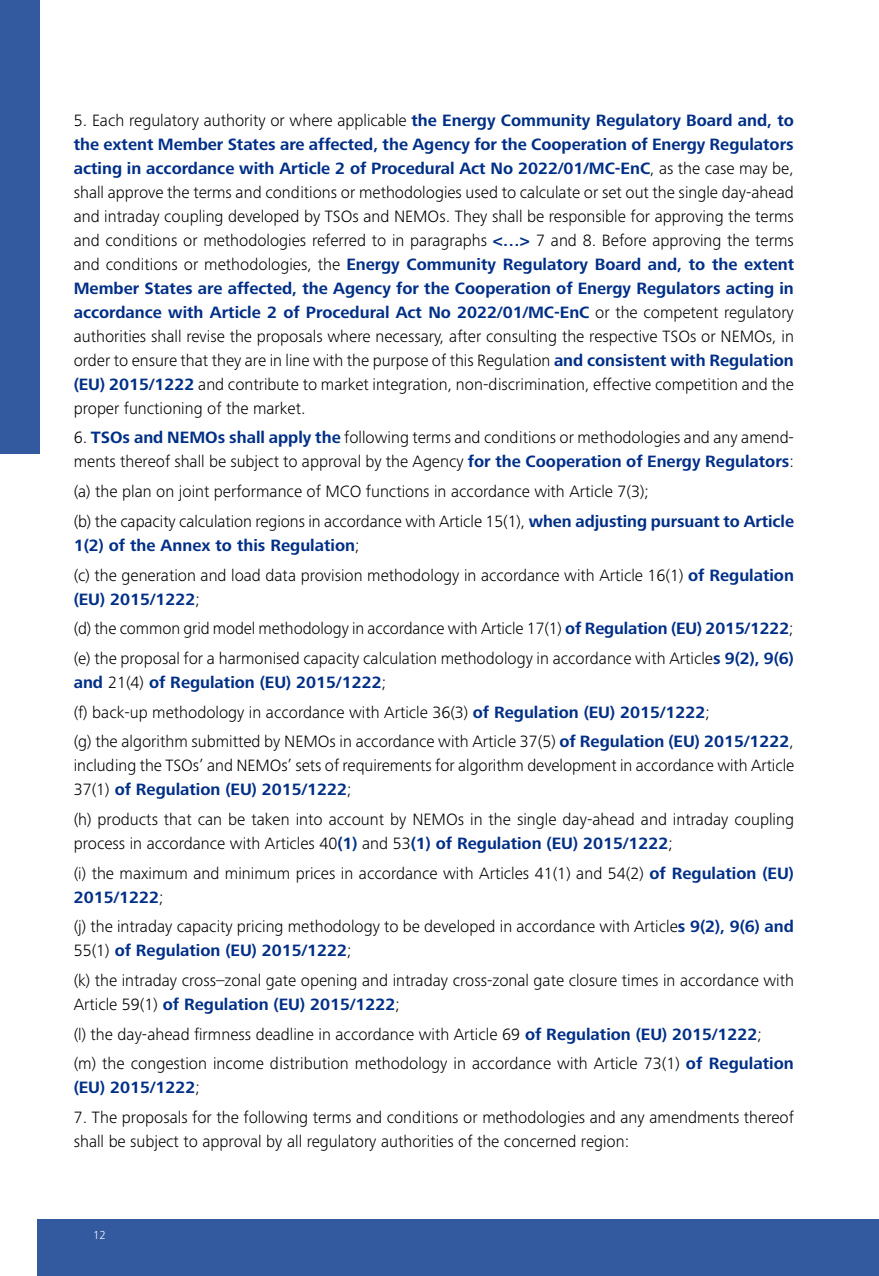
<style>
.page{position:relative;width:879px;height:1276px;background:#fff}
.page>*{position:absolute;margin:0;border:0;box-sizing:border-box;transform-origin:0 0}
.t1{font:300 17px/24px "Frutiger Next Pro";color:#000}
.t2{font:700 17px "Frutiger Next Pro";color:#002f87}
.t3{font:300 12px "Frutiger Next Pro";color:#fff}
.s1{font-weight:700;color:#002f87}
.s2{font-weight:300;color:#000}
</style>
<div class="page">
<div style="left:38px;top:1219px;width:841px;height:57px;background:#33599f"></div>
<div style="left:0;top:0;width:40px;height:454px;background:#33599f"></div>
<p class="t1" style="left:74px;top:108px;width:722px;text-align:justify">5. Each regulatory authority or where applicable <span class="s1">the Energy Community Regulatory Board and, to the extent Member States are affected, the Agency for the Cooperation of Energy Regulators acting in accordance with Article 2 of Procedural Act No 2022/01/MC-EnC</span>, as the case may be, shall approve the terms and conditions or methodologies used to calculate or set out the single day-ahead and intraday coupling developed by TSOs and NEMOs. They shall be responsible for approving the terms and conditions or methodologies referred to in paragraphs <span class="s1">&lt;…&gt;</span> 7 and 8. Before approving the terms and conditions or methodologies, the <span class="s1">Energy Community Regulatory Board and, to the extent Member States are affected, the Agency for the Cooperation of Energy Regulators acting in accordance with Article 2 of Procedural Act No 2022/01/MC-EnC</span> or the competent regulatory authorities shall revise the proposals where necessary, after consulting the respective TSOs or NEMOs, in order to ensure that they are in line with the purpose of this Regulation <span class="s1">and consistent with Regulation (EU) 2015/1222</span> and contribute to market integration, non-discrimination, effective competition and the proper functioning of the market.</p>
<p class="t1" style="left:74px;top:426px;width:722px">6. <span class="s1">TSOs and NEMOs shall apply the</span> following terms and conditions or methodologies and any amend&shy;ments thereof shall be subject to approval by the Agency <span class="s1">for the Cooperation of Energy Regulators</span>:</p>
<p class="t1" style="left:74px;top:477px;width:722px;line-height:29.6px">(a) the plan on joint performance of MCO functions in accordance with Article 7(3);<br>(b) the capacity calculation regions in accordance with Article 15(1), <span class="s1">when adjusting pursuant to Article</span></p>
<p class="t1" style="left:74px;top:530px;width:722px;line-height:29.6px"><span class="s1">1(2) of the Annex to this Regulation</span>;<br>(c) the generation and load data provision methodology in accordance with Article 16(1) <span class="s1">of Regulation</span></p>
<p class="t1" style="left:74px;top:584px;width:722px;line-height:29.6px"><span class="s1">(EU) 2015/1222</span>;<br>(d) the common grid model methodology in accordance with Article 17(1) <span class="s1">of Regulation (EU) 2015/1222</span>; (e) the proposal for a harmonised capacity calculation methodology in accordance with Article<span class="s1">s 9(2), 9(6)</span></p>
<p class="t1" style="left:74px;top:667px;width:722px;line-height:29.6px"><span class="s1">and</span> 21(4) <span class="s1">of Regulation (EU) 2015/1222</span>;<br>(f) back-up methodology in accordance with Article 36(3) <span class="s1">of Regulation (EU) 2015/1222</span>;<br>(g) the algorithm submitted by NEMOs in accordance with Article 37(5) <span class="s1">of Regulation (EU) 2015/1222</span>,</p>
<p class="t1" style="left:74px;top:753px;width:722px">including the TSOs’ and NEMOs’ sets of requirements for algorithm development in accordance with Article<br>37(1) <span class="s1">of Regulation (EU) 2015/1222</span>;</p>
<p class="t1" style="left:74px;top:807px;width:722px">(h) products that can be taken into account by NEMOs in the single day-ahead and intraday coupling process in accordance with Articles 40<span class="s1">(1)</span> and 53<span class="s1">(1) of Regulation (EU) 2015/1222</span>;</p>
<p class="t1" style="left:74px;top:861px;width:722px">(i) the maximum and minimum prices in accordance with Articles 41(1) and 54(2) <span class="s1">of Regulation (EU)<br>2015/1222</span>;</p>
<p class="t1" style="left:74px;top:914px;width:722px">(j) the intraday capacity pricing methodology to be developed in accordance with Article<span class="s1">s 9(2), 9(6) and<br></span>55(1) <span class="s1">of Regulation (EU) 2015/1222</span>;</p>
<p class="t1" style="left:74px;top:968px;width:722px">(k) the intraday cross–zonal gate opening and intraday cross-zonal gate closure times in accordance with<br>Article 59(1) <span class="s1">of Regulation (EU) 2015/1222</span>;</p>
<p class="t1" style="left:74px;top:1019px;width:722px;line-height:29.6px">(l) the day-ahead firmness deadline in accordance with Article 69 <span class="s1">of Regulation (EU) 2015/1222</span>;<br>(m) the congestion income distribution methodology in accordance with Article 73(1) <span class="s1">of Regulation</span></p>
<p class="t2" style="left:74px;top:1078px;width:128px">(EU) 2015/1222<span class="s2">;</span></p>
<p class="t1" style="left:74px;top:1105px;width:722px">7. The proposals for the following terms and conditions or methodologies and any amendments thereof shall be subject to approval by all regulatory authorities of the concerned region:</p>
<p class="t3" style="left:93px;top:1227px;width:14px">12</p>
</div>
